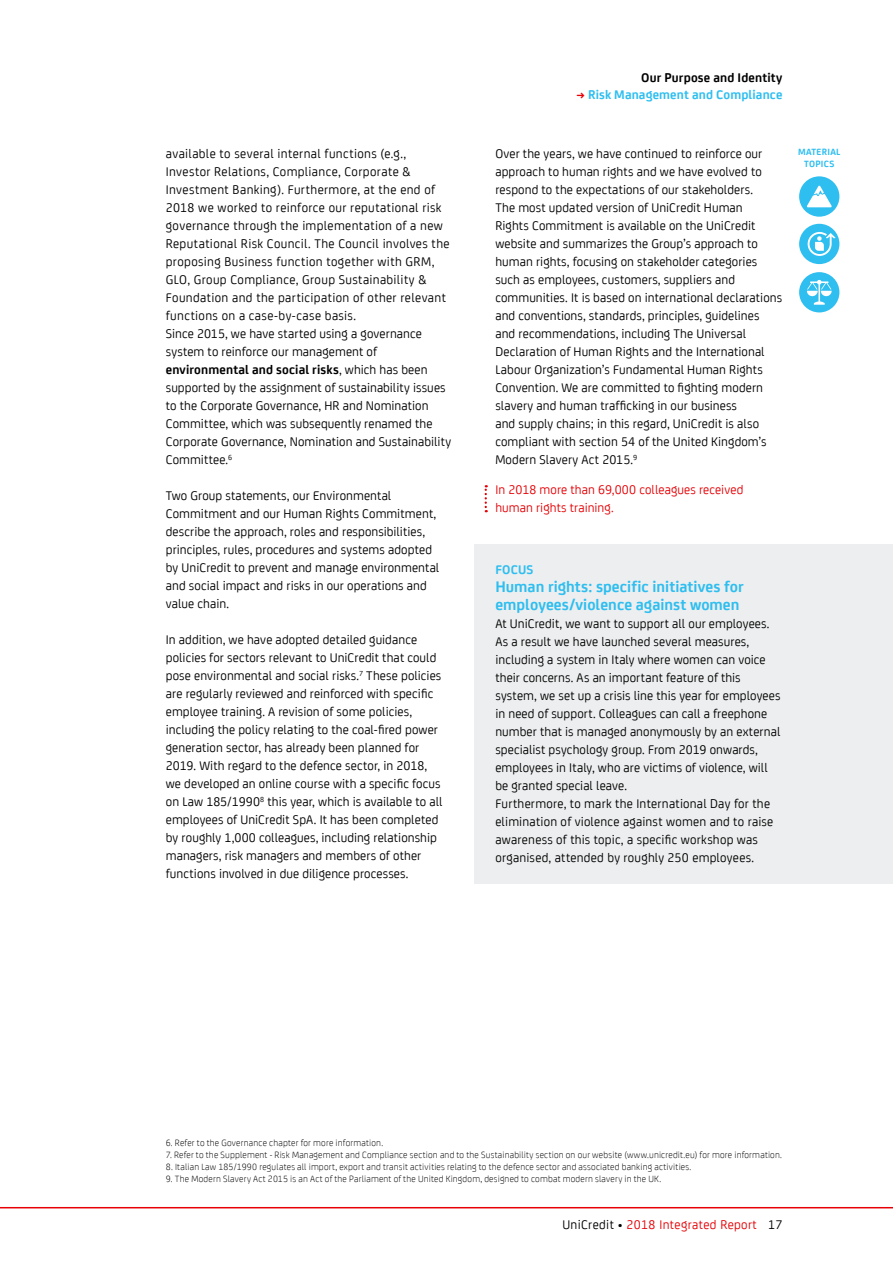
<style>
.page{position:relative;width:893px;height:1263px;background:#fff}
.page>*{position:absolute;margin:0;border:0;box-sizing:border-box;transform-origin:0 0}
.t1{font:700 16.5px/18px "Uni Credit";letter-spacing:.005em;color:#2ebef0}
.t2{font:13.5px/18px "Uni Credit";letter-spacing:.01em;color:#000}
.t3{font:13.5px/18px "Uni Credit";letter-spacing:.01em;color:#e60005}
.t4{font:700 13.5px "Uni Credit";letter-spacing:.01em;color:#2ebef0}
.t5{font:700 13.5px "Uni Credit";letter-spacing:.01em;color:#000}
.t6{font:300 9.75px "Uni Credit";letter-spacing:.02em;color:#000}
.t7{font:700 9.75px/12px "Uni Credit";letter-spacing:.025em;color:#2ebef0;text-align:center}
.s1{font-weight:700}
.s2{color:#e60005}
.s3{color:#000}
</style>
<div class="page">
<hr style="left:0;top:1207px;width:893px;height:1px;background:#e60005">
<div style="left:474px;top:544px;width:419px;height:339px;background:#edeeef"></div>
<svg style="left:485px;top:485px;width:2px;height:27px"></svg>
<div style="left:799px;top:224px;width:40px;height:40px;background:#2ebef0;border-radius:50%"></div>
<svg style="left:808px;top:232px;width:27px;height:24px"></svg>
<div style="left:799px;top:272px;width:40px;height:40px;background:#2ebef0;border-radius:50%"></div>
<svg style="left:807px;top:280px;width:25px;height:25px"></svg>
<div style="left:799px;top:176px;width:40px;height:41px;background:#2ebef0;border-radius:50%"></div>
<svg style="left:807px;top:185px;width:25px;height:22px"></svg>
<p class="t2" style="left:166px;top:144px;width:287px">available to several internal functions (e.g., Investor Relations, Compliance, Corporate &amp; Investment Banking). Furthermore, at the end of 2018 we worked to reinforce our reputational risk governance through the implementation of a new Reputational Risk Council. The Council involves the proposing Business function together with GRM, GLO, Group Compliance, Group Sustainability &amp; Foundation and the participation of other relevant functions on a case-by-case basis.<br>Since 2015, we have started using a governance system to reinforce our management of <span class="s1">environmental and social risks</span>, which has been supported by the assignment of sustainability issues to the Corporate Governance, HR and Nomination Committee, which was subsequently renamed the Corporate Governance, Nomination and Sustainability Committee.<sup>6</sup></p>
<p class="t2" style="left:166px;top:486px;width:275px">Two Group statements, our Environmental Commitment and our Human Rights Commitment, describe the approach, roles and responsibilities, principles, rules, procedures and systems adopted by UniCredit to prevent and manage environmental and social impact and risks in our operations and value chain.</p>
<p class="t2" style="left:166px;top:630px;width:278px">In addition, we have adopted detailed guidance policies for sectors relevant to UniCredit that could pose environmental and social risks.<sup>7</sup> These policies are regularly reviewed and reinforced with specific employee training. A revision of some policies, including the policy relating to the coal-fired power generation sector, has already been planned for 2019. With regard to the defence sector, in 2018, we developed an online course with a specific focus on Law 185/1990<sup>8</sup> this year, which is available to all employees of UniCredit SpA. It has been completed by roughly 1,000 colleagues, including relationship managers, risk managers and members of other functions involved in due diligence processes.</p>
<p class="t5" style="left:641px;top:68px;width:143px">Our Purpose and Identity</p>
<p class="t4" style="left:576px;top:84px;width:207px"><span class="s2">→</span> Risk Management and Compliance</p>
<p class="t2" style="left:495px;top:144px;width:288px">Over the years, we have continued to reinforce our approach to human rights and we have evolved to respond to the expectations of our stakeholders.<br>The most updated version of UniCredit Human<br>Rights Commitment is available on the UniCredit website and summarizes the Group’s approach to human rights, focusing on stakeholder categories such as employees, customers, suppliers and communities. It is based on international declarations and conventions, standards, principles, guidelines and recommendations, including The Universal Declaration of Human Rights and the International Labour Organization’s Fundamental Human Rights Convention. We are committed to fighting modern slavery and human trafficking in our business<br>and supply chains; in this regard, UniCredit is also compliant with section 54 of the United Kingdom’s Modern Slavery Act 2015.<sup>9</sup></p>
<p class="t3" style="left:495px;top:480px;width:250px">In 2018 more than 69,000 colleagues received human rights training.</p>
<p class="t7" style="left:798px;top:145px;width:44px">MATERIAL<br>TOPICS</p>
<p class="t4" style="left:495px;top:559px;width:40px">FOCUS</p>
<p class="t1" style="left:495px;top:576px;width:250px">Human rights: specific initiatives for employees/violence against women</p>
<p class="t2" style="left:495px;top:613px;width:287px">At UniCredit, we want to support all our employees.<br>As a result we have launched several measures, including a system in Italy where women can voice their concerns. As an important feature of this system, we set up a crisis line this year for employees in need of support. Colleagues can call a freephone number that is managed anonymously by an external specialist psychology group. From 2019 onwards, employees in Italy, who are victims of violence, will be granted special leave.<br>Furthermore, to mark the International Day for the elimination of violence against women and to raise awareness of this topic, a specific workshop was organised, attended by roughly 250 employees.</p>
<p class="t6" style="left:166px;top:1136px;width:219px">6. Refer to the Governance chapter for more information.</p>
<p class="t6" style="left:166px;top:1148px;width:618px">7. Refer to the Supplement - Risk Management and Compliance section and to the Sustainability section on our website (www.unicredit.eu) for more information.</p>
<p class="t6" style="left:166px;top:1160px;width:527px">8. Italian Law 185/1990 regulates all import, export and transit activities relating to the defence sector and associated banking activities.</p>
<p class="t6" style="left:166px;top:1172px;width:497px">9. The Modern Slavery Act 2015 is an Act of the Parliament of the United Kingdom, designed to combat modern slavery in the UK.</p>
<p class="t3" style="left:562px;top:1215px;width:196px"><span class="s3">UniCredit •</span> 2018 Integrated Report</p>
<p class="t2" style="left:768px;top:1215px;width:16px">17</p>
</div>
